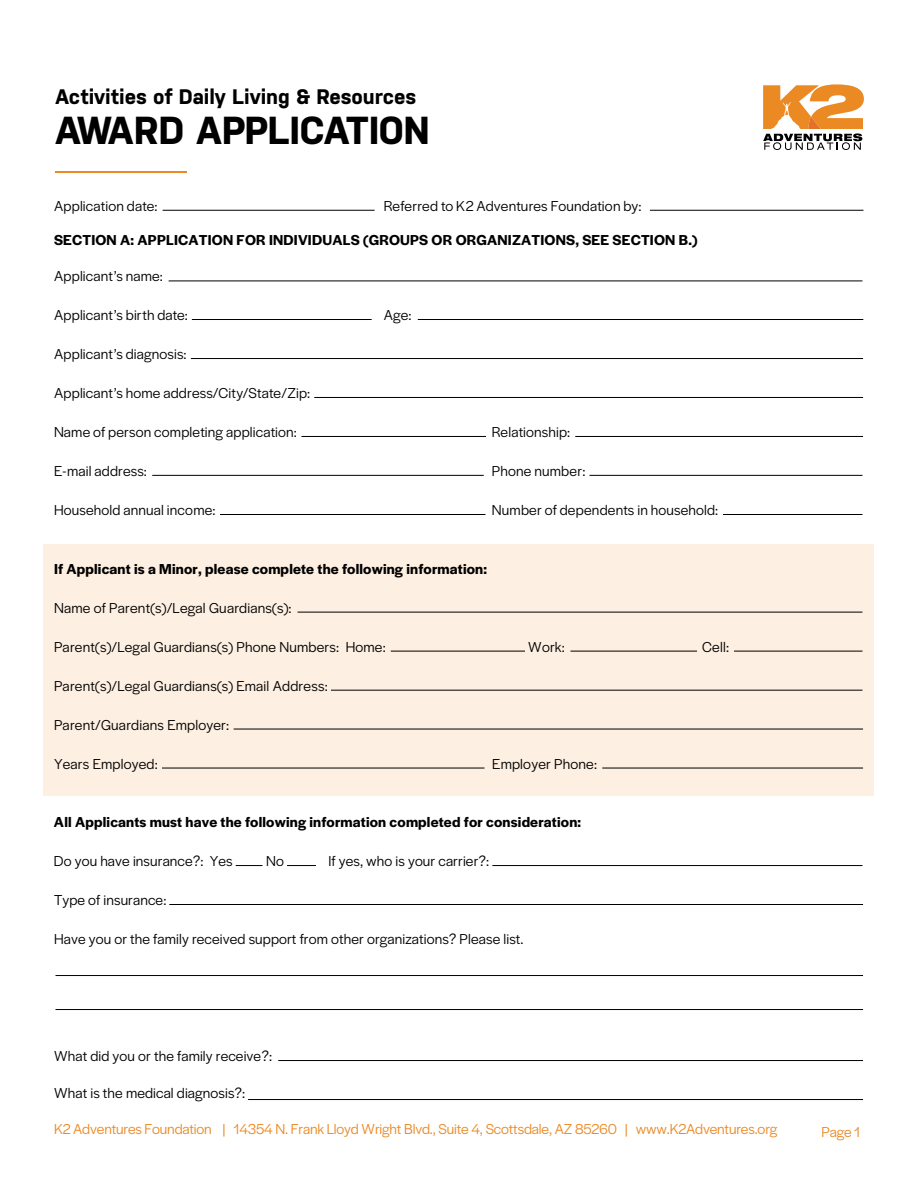
<style>
.page{position:relative;width:918px;height:1188px;background:#fff}
.page>*{position:absolute;margin:0;border:0;box-sizing:border-box;transform-origin:0 0}
.t1{font:700 39px "Nudista";letter-spacing:-.02em;color:#000}
.t2{font:700 21px "Nudista";letter-spacing:-.005em;color:#000}
.t3{font:15px "Halyard Display";letter-spacing:.01em;color:#000}
.t4{font:600 15px "Halyard Display";letter-spacing:.015em;color:#000}
.t5{font:15px "Halyard Display";letter-spacing:-.01em;color:#eb8923}
</style>
<div class="page">
<div style="left:44px;top:544px;width:830px;height:251px;background:#fdefe1"></div>
<hr style="left:56px;top:172px;width:132px;height:1px;background:#eb8923">
<svg style="left:763px;top:84px;width:101px;height:66px"></svg>
<hr style="left:163px;top:210px;width:212px;height:1px;background:#000">
<hr style="left:192px;top:319px;width:180px;height:1px;background:#000">
<hr style="left:169px;top:281px;width:693px;height:1px;background:#000">
<hr style="left:298px;top:612px;width:565px;height:1px;background:#000">
<hr style="left:331px;top:690px;width:531px;height:1px;background:#000">
<hr style="left:734px;top:651px;width:129px;height:1px;background:#000">
<hr style="left:570px;top:651px;width:127px;height:1px;background:#000">
<hr style="left:391px;top:651px;width:134px;height:1px;background:#000">
<hr style="left:723px;top:514px;width:139px;height:1px;background:#000">
<hr style="left:220px;top:514px;width:265px;height:1px;background:#000">
<hr style="left:650px;top:210px;width:213px;height:1px;background:#000">
<hr style="left:418px;top:319px;width:445px;height:1px;background:#000">
<hr style="left:191px;top:358px;width:672px;height:1px;background:#000">
<hr style="left:314px;top:397px;width:549px;height:1px;background:#000">
<hr style="left:575px;top:436px;width:288px;height:1px;background:#000">
<hr style="left:302px;top:436px;width:184px;height:1px;background:#000">
<hr style="left:590px;top:475px;width:272px;height:1px;background:#000">
<hr style="left:152px;top:475px;width:332px;height:1px;background:#000">
<hr style="left:234px;top:729px;width:629px;height:1px;background:#000">
<hr style="left:602px;top:768px;width:261px;height:1px;background:#000">
<hr style="left:162px;top:768px;width:322px;height:1px;background:#000">
<hr style="left:492px;top:865px;width:370px;height:1px;background:#000">
<svg style="left:287px;top:865px;width:29px;height:1px"></svg>
<svg style="left:236px;top:865px;width:27px;height:1px"></svg>
<hr style="left:169px;top:904px;width:694px;height:1px;background:#000">
<hr style="left:278px;top:1060px;width:585px;height:1px;background:#000">
<hr style="left:248px;top:1099px;width:615px;height:1px;background:#000">
<hr style="left:56px;top:975px;width:807px;height:1px;background:#000">
<hr style="left:56px;top:1009px;width:807px;height:1px;background:#000">
<h2 class="t2" style="left:56px;top:84px;width:362px">Activities of Daily Living &amp; Resources</h2>
<h1 class="t1" style="left:56px;top:108px;width:376px">AWARD APPLICATION</h1>
<p class="t3" style="left:54px;top:195px;width:105px">Application date:</p>
<p class="t3" style="left:384px;top:195px;width:259px">Referred to K2 Adventures Foundation by:</p>
<p class="t4" style="left:54px;top:229px;width:645px">SECTION A: APPLICATION FOR INDIVIDUALS (GROUPS OR ORGANIZATIONS, SEE SECTION B.)</p>
<p class="t3" style="left:54px;top:266px;width:110px">Applicant’s name:</p>
<p class="t3" style="left:54px;top:305px;width:135px">Applicant’s birth date:</p>
<p class="t3" style="left:384px;top:305px;width:29px">Age:</p>
<p class="t3" style="left:54px;top:344px;width:134px">Applicant’s diagnosis:</p>
<p class="t3" style="left:54px;top:383px;width:258px">Applicant’s home address/City/State/Zip:</p>
<p class="t3" style="left:54px;top:422px;width:244px">Name of person completing application:</p>
<p class="t3" style="left:492px;top:422px;width:80px">Relationship:</p>
<p class="t3" style="left:54px;top:461px;width:94px">E-mail address:</p>
<p class="t3" style="left:492px;top:461px;width:95px">Phone number:</p>
<p class="t3" style="left:54px;top:500px;width:163px">Household annual income:</p>
<p class="t3" style="left:492px;top:500px;width:228px">Number of dependents in household:</p>
<p class="t4" style="left:54px;top:558px;width:435px">If Applicant is a Minor, please complete the following information:</p>
<p class="t3" style="left:54px;top:597px;width:239px">Name of Parent(s)/Legal Guardians(s):</p>
<p class="t3" style="left:54px;top:636px;width:333px">Parent(s)/Legal Guardians(s) Phone Numbers: Home:</p>
<p class="t3" style="left:528px;top:636px;width:38px">Work:</p>
<p class="t3" style="left:702px;top:636px;width:28px">Cell:</p>
<p class="t3" style="left:54px;top:675px;width:275px">Parent(s)/Legal Guardians(s) Email Address:</p>
<p class="t3" style="left:54px;top:714px;width:177px">Parent/Guardians Employer:</p>
<p class="t3" style="left:54px;top:753px;width:105px">Years Employed:</p>
<p class="t3" style="left:492px;top:753px;width:106px">Employer Phone:</p>
<p class="t4" style="left:54px;top:811px;width:529px">All Applicants must have the following information completed for consideration:</p>
<p class="t3" style="left:54px;top:851px;width:180px">Do you have insurance?: Yes</p>
<p class="t3" style="left:266px;top:851px;width:19px">No</p>
<p class="t3" style="left:328px;top:851px;width:162px">If yes, who is your carrier?:</p>
<p class="t3" style="left:54px;top:890px;width:114px">Type of insurance:</p>
<p class="t3" style="left:54px;top:929px;width:471px">Have you or the family received support from other organizations? Please list.</p>
<p class="t3" style="left:54px;top:1046px;width:219px">What did you or the family receive?:</p>
<p class="t3" style="left:54px;top:1083px;width:193px">What is the medical diagnosis?:</p>
<p class="t5" style="left:54px;top:1118px;width:725px">K2 Adventures Foundation | 14354 N. Frank Lloyd Wright Blvd., Suite 4, Scottsdale, AZ 85260 | www.K2Adventures.org</p>
<p class="t5" style="left:821px;top:1122px;width:41px">Page 1</p>
</div>
